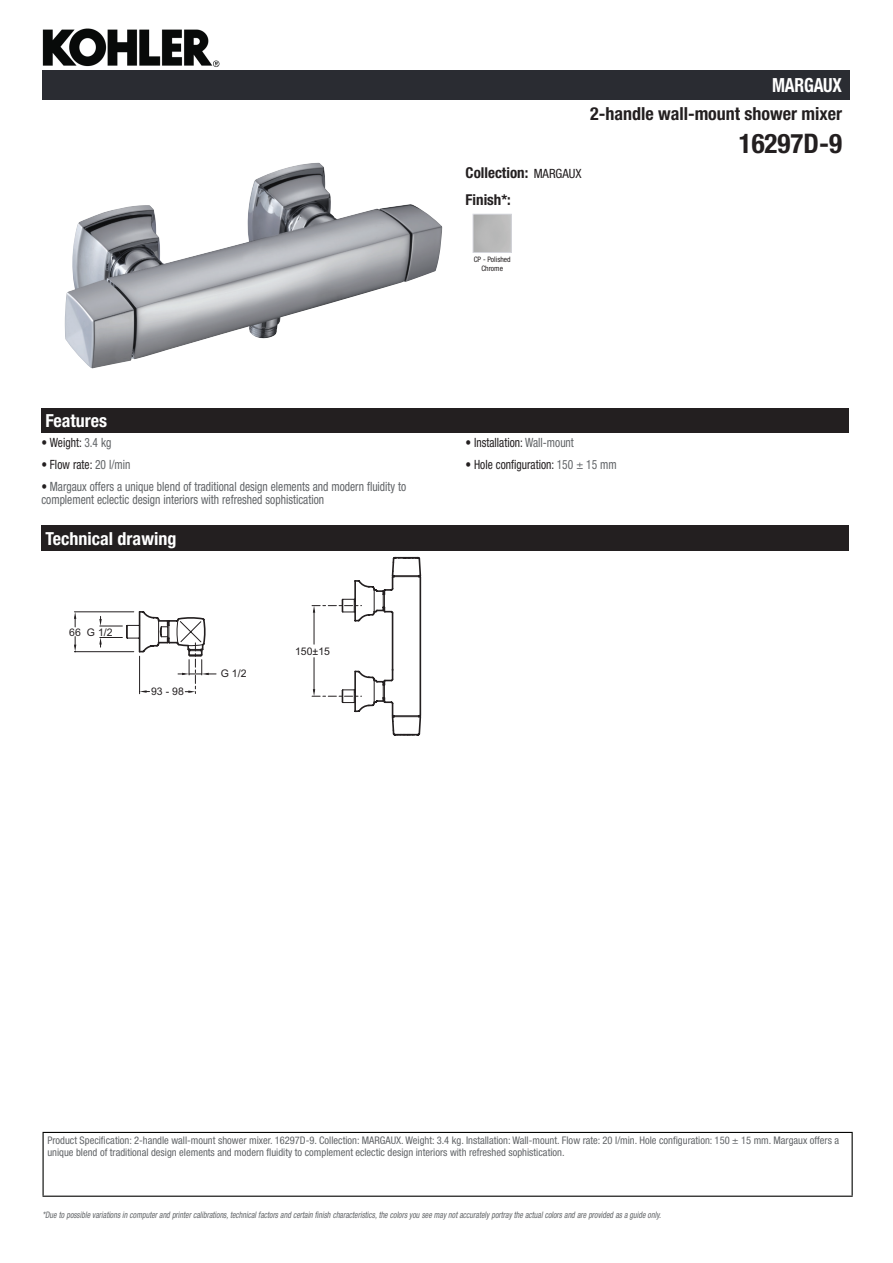
<style>
.page{position:relative;width:893px;height:1263px;background:#fff}
.page>*{position:absolute;margin:0;border:0;box-sizing:border-box;transform-origin:0 0}
.t1{font:700 condensed 27px "Helvetica Neue LT Std";color:#231f20}
.t2{font:700 condensed 19.5px "Helvetica Neue LT Std";letter-spacing:-.01em;color:#fff;scale:.9 1}
.t3{font:700 condensed 18px "Helvetica Neue LT Std";color:#231f20}
.t4{font:700 condensed 18px "Helvetica Neue LT Std";color:#fff}
.t5{font:700 condensed 15px/27.8px "Helvetica Neue LT Std";color:#231f20}
.t6{font:condensed 12.75px/13.5px "Helvetica Neue LT Std";color:#626568;scale:.9 1}
.t7{font:condensed 12.75px "Helvetica Neue LT Std";color:#231f20;scale:.9 1}
.t8{font:condensed 10.5px/12px "Helvetica Neue LT Std";color:#626568}
.t9{font:10.5px "Arial";color:#231f20}
.t10{font:italic condensed 9px "Helvetica Neue LT Std";color:#626568;scale:.87 1}
.t11{font:condensed 7.5px/9px "Helvetica Neue LT Std";color:#231f20;text-align:center}
.s1{font-weight:400;font-size:12.75px}
.s2{color:#626568}
.s3{color:#231f20}
</style>
<div class="page">
<img style="left:42px;top:28px;width:188px;height:53px">
<img style="left:65px;top:163px;width:377px;height:205px">
<div style="left:473px;top:214px;width:39px;height:39px;border:1px solid #d3d4da"></div>
<div style="left:41px;top:408px;width:808px;height:25px;background:#231f20"></div>
<div style="left:41px;top:525px;width:808px;height:26px;background:#231f20"></div>
<hr style="left:74px;top:611px;width:60px;height:1px;background:#231f20">
<hr style="left:74px;top:651px;width:60px;height:1px;background:#231f20">
<svg style="left:74px;top:612px;width:2px;height:15px"></svg>
<svg style="left:74px;top:637px;width:2px;height:15px"></svg>
<svg style="left:99px;top:557px;width:322px;height:178px"></svg>
<div style="left:43px;top:71px;width:807px;height:29px;background:#2a2c32"></div>
<hr style="left:43px;top:1132px;width:810px;height:1px;background:#040503">
<hr style="left:43px;top:1133px;width:1px;height:62px;background:#040503">
<hr style="left:852px;top:1133px;width:1px;height:62px;background:#040503">
<hr style="left:43px;top:1195px;width:810px;height:2px;background:#040503">
<h2 class="t2" style="left:772px;top:74px;width:79px">MARGAUX</h2>
<h3 class="t3" style="left:590px;top:103px;width:254px">2-handle wall-mount shower mixer</h3>
<h3 class="t5" style="left:466px;top:158px;width:117px">Collection: <span class="s1">MARGAUX<br></span>Finish*:</h3>
<p class="t11" style="left:474px;top:255px;width:38px">CP - Polished<br>Chrome</p>
<h3 class="t4" style="left:46px;top:410px;width:63px">Features</h3>
<p class="t7" style="left:41px;top:435px;width:79px">• Weight: <span class="s2">3.4 kg</span></p>
<p class="t7" style="left:466px;top:435px;width:122px">• Installation: <span class="s2">Wall-mount</span></p>
<p class="t7" style="left:41px;top:457px;width:101px">• Flow rate: <span class="s2">20 l/min</span></p>
<p class="t7" style="left:466px;top:457px;width:170px">• Hole configuration: <span class="s2">150 ± 15 mm</span></p>
<p class="t6" style="left:41px;top:479px;width:407px"><span class="s3">•</span> Margaux offers a unique blend of traditional design elements and modern fluidity to complement eclectic design interiors with refreshed sophistication</p>
<h3 class="t4" style="left:46px;top:527px;width:132px">Technical drawing</h3>
<p class="t9" style="left:69px;top:625px;width:45px">66 G 1/2</p>
<p class="t9" style="left:151px;top:685px;width:34px">93 - 98</p>
<p class="t9" style="left:221px;top:667px;width:27px">G 1/2</p>
<p class="t9" style="left:295px;top:644px;width:36px">150±15</p>
<h1 class="t1" style="left:739px;top:127px;width:105px">16297D-9</h1>
<p class="t8" style="left:47px;top:1134px;width:793px">Product Specification: 2-handle wall-mount shower mixer. 16297D-9. Collection: MARGAUX. Weight: 3.4 kg. Installation: Wall-mount. Flow rate: 20 l/min. Hole configuration: 150 ± 15 mm. Margaux offers a unique blend of traditional design elements and modern fluidity to complement eclectic design interiors with refreshed sophistication.</p>
<p class="t10" style="left:43px;top:1210px;width:714px">*Due to possible variationsin computerand printercalibrations,technicalfactorsand certain finish characteristics,the colorsyou see maynotaccuratelyportraythe actualcolorsand are provided asa guide only.</p>
</div>
